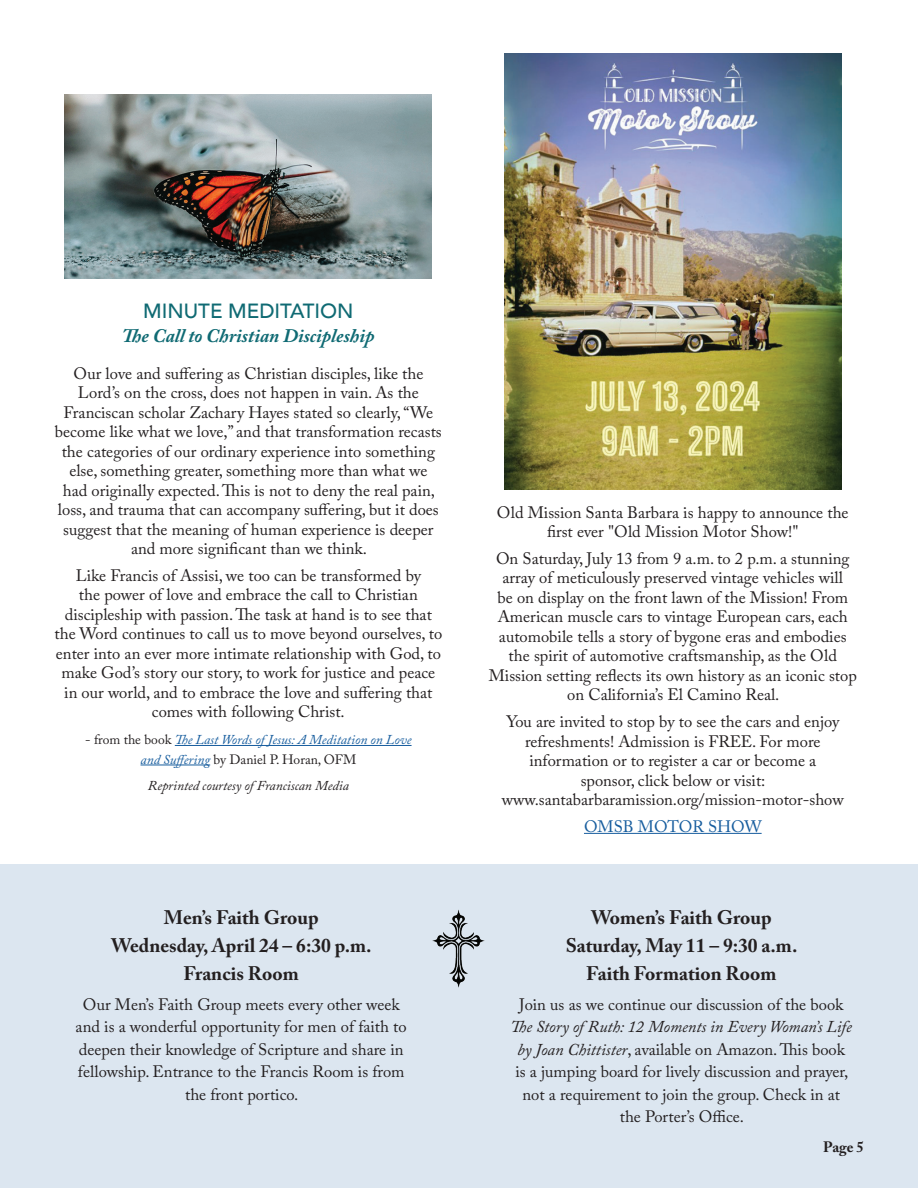
<style>
.page{position:relative;width:918px;height:1188px;background:#fff}
.page>*{position:absolute;margin:0;border:0;box-sizing:border-box;transform-origin:0 0}
.t1{font:500 20.55px "Avenir";color:#0f6a73}
.t2{font:700 19.5px/28.2px "Adobe Caslon Pro";color:#231f20;text-align:center}
.t3{font:italic 700 19.05px "Adobe Caslon Pro";color:#0f6a73}
.t4{font:16.5px/19.5px "Adobe Caslon Pro";color:#231f20;text-align:center}
.t5{font:16.5px "Adobe Caslon Pro";color:#175d9e}
.t6{font:700 15px "Adobe Caslon Pro";color:#231f20}
.t7{font:italic 13.5px/19.5px "Adobe Caslon Pro";color:#175d9e;text-align:center}
.t8{font:italic 13.5px "Adobe Caslon Pro";color:#231f20}
.s1{font-style:normal;color:#231f20}
.s2{font-style:italic}
</style>
<div class="page">
<div style="left:0;top:864px;width:918px;height:324px;background:#dce6f0"></div>
<img style="left:65px;top:95px;width:367px;height:183px">
<hr style="left:175px;top:745px;width:237px;height:1px;background:#175d9e">
<hr style="left:141px;top:765px;width:69px;height:1px;background:#175d9e">
<hr style="left:584px;top:833px;width:178px;height:1px;background:#175d9e">
<img style="left:504px;top:54px;width:337px;height:435px">
<img style="left:432px;top:909px;width:53px;height:79px">
<p class="t1" style="left:143px;top:293px;width:212px">MINUTE MEDITATION</p>
<p class="t3" style="left:122px;top:325px;width:254px">The Call to Christian Discipleship</p>
<p class="t4" style="left:55px;top:363px;width:388px">Our love and suffering as Christian disciples, like the Lord’s on the cross, does not happen in vain. As the Franciscan scholar Zachary Hayes stated so clearly, “We become like what we love,” and that transformation recasts the categories of our ordinary experience into something else, something greater, something more than what we<br>had originally expected. This is not to deny the real pain, loss, and trauma that can accompany suffering, but it does suggest that the meaning of human experience is deeper and more significant than we think.</p>
<p class="t4" style="left:55px;top:565px;width:389px">Like Francis of Assisi, we too can be transformed by<br>the power of love and embrace the call to Christian discipleship with passion. The task at hand is to see that the Word continues to call us to move beyond ourselves, to enter into an ever more intimate relationship with God, to make God’s story our story, to work for justice and peace in our world, and to embrace the love and suffering that comes with following Christ.</p>
<p class="t7" style="left:85px;top:730px;width:328px"><span class="s1">- from the book</span> The Last Words of Jesus: A Meditation on Love and Suffering <span class="s1">by Daniel P. Horan, OFM</span></p>
<p class="t8" style="left:148px;top:778px;width:202px">Reprinted courtesy of Franciscan Media</p>
<p class="t2" style="left:111px;top:903px;width:262px">Men’s Faith Group<br>Wednesday, April 24 – 6:30 p.m.<br>Francis Room</p>
<p class="t4" style="left:76px;top:993px;width:333px;line-height:22.5px">Our Men’s Faith Group meets every other week and is a wonderful opportunity for men of faith to deepen their knowledge of Scripture and share in fellowship. Entrance to the Francis Room is from the front portico.</p>
<p class="t4" style="left:497px;top:502px;width:353px">Old Mission Santa Barbara is happy to announce the first ever "Old Mission Motor Show!"</p>
<p class="t4" style="left:489px;top:548px;width:370px">On Saturday, July 13 from 9 a.m. to 2 p.m. a stunning array of meticulously preserved vintage vehicles will<br>be on display on the front lawn of the Mission! From American muscle cars to vintage European cars, each automobile tells a story of bygone eras and embodies the spirit of automotive craftsmanship, as the Old Mission setting reflects its own history as an iconic stop on California’s El Camino Real.</p>
<p class="t4" style="left:502px;top:712px;width:343px">You are invited to stop by to see the cars and enjoy refreshments! Admission is FREE. For more information or to register a car or become a sponsor, click below or visit: www.santabarbaramission.org/mission-motor-show</p>
<p class="t5" style="left:584px;top:816px;width:179px">OMSB MOTOR SHOW</p>
<p class="t2" style="left:566px;top:903px;width:233px">Women’s Faith Group<br>Saturday, May 11 – 9:30 a.m.<br>Faith Formation Room</p>
<p class="t4" style="left:519px;top:994px;width:326px">Join us as we continue our discussion of the book</p>
<p class="t4" style="left:511px;top:1015px;width:343px;line-height:22.5px"><span class="s2">The Story of Ruth: 12 Moments in Every Woman’s Life by Joan Chittister</span>, available on Amazon. This book is a jumping board for lively discussion and prayer, not a requirement to join the group. Check in at the Porter’s Office.</p>
<p class="t6" style="left:823px;top:1139px;width:42px">Page 5</p>
</div>
